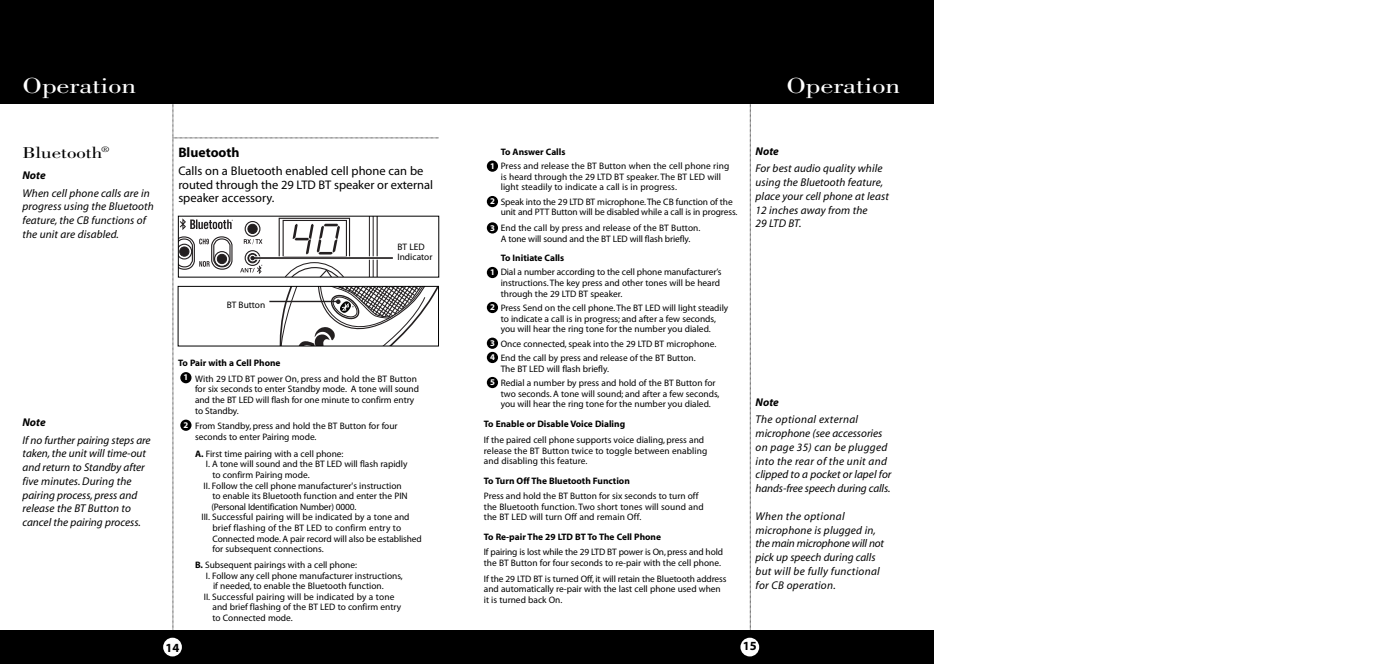
<style>
.page{position:relative;width:1384px;height:664px;background:#fff}
.page>*{position:absolute;margin:0;border:0;box-sizing:border-box;transform-origin:0 0}
.t1{font:22.5px "Bodoni";color:#fff;scale:1.3 1}
.t2{font:16.25px "Bodoni";color:#000;scale:1.3 1}
.t3{font:700 13.75px "Myriad";color:#000}
.t4{font:12.5px/13.8px "Myriad";color:#000}
.t5{font:700 12.5px "Myriad";color:#000}
.t6{font:italic 11.25px/13.8px "Myriad";letter-spacing:.01em;color:#000}
.t7{font:italic 700 11.25px "Myriad";color:#000}
.t8{font:9.38px/10.6px "Myriad";color:#000}
.t9{font:700 9.38px "Myriad";color:#000}
.t10{font:700 8.75px/14.2px "Myriad";color:#fff}
.s1{font-weight:700}
</style>
<div class="page">
<div style="left:0;top:0;width:934px;height:104px;background:#000"></div>
<svg style="left:750px;top:104px;width:1px;height:526px"></svg>
<div style="left:0;top:630px;width:934px;height:34px;background:#000"></div>
<div style="left:740px;top:637px;width:19px;height:19px;background:#fff;border-radius:50%"></div>
<div style="left:163px;top:637px;width:19px;height:19px;background:#fff;border-radius:50%"></div>
<svg style="left:173px;top:104px;width:266px;height:553px"></svg>
<div style="left:180px;top:372px;width:11px;height:11px;background:#000;border-radius:50%"></div>
<div style="left:180px;top:419px;width:11px;height:12px;background:#000;border-radius:50%"></div>
<div style="left:487px;top:160px;width:11px;height:12px;background:#000;border-radius:50%"></div>
<div style="left:487px;top:196px;width:11px;height:11px;background:#000;border-radius:50%"></div>
<div style="left:487px;top:222px;width:11px;height:11px;background:#000;border-radius:50%"></div>
<div style="left:487px;top:267px;width:11px;height:11px;background:#000;border-radius:50%"></div>
<div style="left:487px;top:302px;width:11px;height:11px;background:#000;border-radius:50%"></div>
<div style="left:487px;top:338px;width:11px;height:11px;background:#000;border-radius:50%"></div>
<div style="left:487px;top:352px;width:11px;height:11px;background:#000;border-radius:50%"></div>
<div style="left:487px;top:377px;width:11px;height:11px;background:#000;border-radius:50%"></div>
<h1 class="t1" style="left:22px;top:77px;width:89px">Operation</h1>
<h1 class="t1" style="left:786px;top:77px;width:89px">Operation</h1>
<h2 class="t2" style="left:22px;top:146px;width:69px">Bluetooth<sup>®</sup></h2>
<p class="t7" style="left:22px;top:171px;width:25px">Note</p>
<p class="t6" style="left:22px;top:187px;width:133px">When cell phone calls are in progress using the Bluetooth feature, the CB functions of the unit are disabled.</p>
<p class="t7" style="left:22px;top:418px;width:25px">Note</p>
<p class="t6" style="left:22px;top:434px;width:130px">If no further pairing steps are taken,the unit will time-out and return to Standby after five minutes.During the pairing process, press and release the BT Button to cancel the pairing process.</p>
<h3 class="t3" style="left:178px;top:147px;width:63px">Bluetooth</h3>
<h3 class="t4" style="left:178px;top:165px;width:256px">Calls on a Bluetooth enabled cell phone can be routed through the 29 LTD BT speaker or external speaker accessory.</h3>
<p class="t8" style="left:227px;top:300px;width:40px">BT Button</p>
<p class="t8" style="left:397px;top:242px;width:36px">BT LED<br>Indicator</p>
<p class="t9" style="left:178px;top:360px;width:104px">To Pair with a Cell Phone</p>
<p class="t8" style="left:195px;top:374px;width:225px">With 29 LTD BT power On, press and hold the BT Button for six seconds to enter Standby mode. A tone will sound and the BT LED will flash for one minute to confirm entry to Standby.</p>
<p class="t8" style="left:195px;top:421px;width:204px">From Standby, press and hold the BT Button for four seconds to enter Pairing mode.</p>
<p class="t8" style="left:195px;top:449px;width:150px"><span class="s1">A.</span> First time pairing with a cell phone:</p>
<p class="t8" style="left:206px;top:459px;width:203px">I. A tone will sound and the BT LED will flash rapidly</p>
<p class="t8" style="left:212px;top:470px;width:99px">to confirm Pairing mode.</p>
<p class="t8" style="left:204px;top:481px;width:200px">II. Follow the cell phone manufacturer's instruction</p>
<p class="t8" style="left:212px;top:491px;width:197px">to enable its Bluetooth function and enter the PIN</p>
<p class="t8" style="left:211px;top:502px;width:147px">(Personal Identification Number) 0000.</p>
<p class="t8" style="left:201px;top:513px;width:210px">III. Successful pairing will be indicated by a tone and</p>
<p class="t8" style="left:212px;top:523px;width:190px">brief flashing of the BT LED to confirm entry to</p>
<p class="t8" style="left:212px;top:534px;width:211px">Connected mode.A pair record will also be established</p>
<p class="t8" style="left:212px;top:544px;width:113px">for subsequent connections.</p>
<p class="t8" style="left:195px;top:560px;width:164px"><span class="s1">B.</span> Subsequent pairings with a cell phone:</p>
<p class="t8" style="left:206px;top:571px;width:198px">I. Follow any cell phone manufacturer instructions,</p>
<p class="t8" style="left:213px;top:581px;width:172px">if needed, to enable the Bluetooth function.</p>
<p class="t8" style="left:204px;top:592px;width:192px">II. Successful pairing will be indicated by a tone</p>
<p class="t8" style="left:212px;top:603px;width:190px">and brief flashing of the BT LED to confirm entry</p>
<p class="t8" style="left:212px;top:613px;width:82px">to Connected mode.</p>
<p class="t10" style="left:183px;top:371px;width:6px">1</p>
<p class="t10" style="left:183px;top:419px;width:6px">2</p>
<p class="t9" style="left:501px;top:148px;width:66px">To Answer Calls</p>
<p class="t8" style="left:501px;top:161px;width:230px">Press and release the BT Button when the cell phone ring is heard through the 29 LTD BT speaker. The BT LED will light steadily to indicate a call is in progress.</p>
<p class="t8" style="left:501px;top:197px;width:238px">Speak into the 29 LTD BT microphone.The CB function of the unit and PTT Button will be disabled while a call is in progress.</p>
<p class="t8" style="left:501px;top:223px;width:201px">End the call by press and release of the BT Button.<br>A tone will sound and the BT LED will flash briefly.</p>
<p class="t9" style="left:501px;top:254px;width:65px">To Initiate Calls</p>
<p class="t8" style="left:501px;top:268px;width:222px">Dial a number according to the cell phone manufacturer’s instructions.The key press and other tones will be heard through the 29 LTD BT speaker.</p>
<p class="t8" style="left:501px;top:303px;width:229px">Press Send on the cell phone.The BT LED will light steadily to indicate a call is in progress; and after a few seconds, you will hear the ring tone for the number you dialed.</p>
<p class="t8" style="left:501px;top:337px;width:217px;line-height:14.4px">Once connected, speak into the 29 LTD BT microphone.<br>End the call by press and release of the BT Button.</p>
<p class="t8" style="left:501px;top:362px;width:216px;line-height:14.4px">The BT LED will flash briefly.<br>Redial a number by press and hold of the BT Button for</p>
<p class="t8" style="left:501px;top:389px;width:220px">two seconds. A tone will sound; and after a few seconds, you will hear the ring tone for the number you dialed.</p>
<p class="t10" style="left:490px;top:160px;width:6px">1</p>
<p class="t10" style="left:490px;top:195px;width:6px">2</p>
<p class="t10" style="left:490px;top:221px;width:6px">3</p>
<p class="t10" style="left:490px;top:266px;width:6px">1</p>
<p class="t10" style="left:490px;top:301px;width:6px">2</p>
<p class="t10" style="left:490px;top:337px;width:6px">3<br>4</p>
<p class="t10" style="left:490px;top:376px;width:6px">5</p>
<p class="t9" style="left:484px;top:420px;width:143px">To Enable or Disable Voice Dialing</p>
<p class="t8" style="left:484px;top:435px;width:225px">If the paired cell phone supports voice dialing, press and release the BT Button twice to toggle between enabling and disabling this feature.</p>
<p class="t9" style="left:484px;top:477px;width:148px">To Turn Off The Bluetooth Function</p>
<p class="t8" style="left:484px;top:491px;width:221px">Press and hold the BT Button for six seconds to turn off the Bluetooth function. Two short tones will sound and the BT LED will turn Off and remain Off.</p>
<p class="t9" style="left:484px;top:533px;width:179px">To Re-pair The 29 LTD BT To The Cell Phone</p>
<p class="t8" style="left:484px;top:548px;width:241px">If pairing is lost while the 29 LTD BT power is On,press and hold the BT Button for four seconds to re-pair with the cell phone.</p>
<p class="t8" style="left:484px;top:574px;width:244px">If the 29 LTD BT is turned Off, it will retain the Bluetooth address and automatically re-pair with the last cell phone used when it is turned back On.</p>
<p class="t7" style="left:755px;top:147px;width:25px">Note</p>
<p class="t6" style="left:755px;top:163px;width:135px">For best audio quality while using the Bluetooth feature, place your cell phone at least<br>12 inches away from the<br>29 LTD BT.</p>
<p class="t7" style="left:755px;top:398px;width:25px">Note</p>
<p class="t6" style="left:755px;top:414px;width:137px">The optional external microphone (see accessories on page 35) can be plugged into the rear of the unit and clipped to a pocket or lapel for hands-free speech during calls.</p>
<p class="t6" style="left:755px;top:510px;width:130px">When the optional microphone is plugged in, the main microphone will not pick up speech during calls but will be fully functional for CB operation.</p>
<h3 class="t5" style="left:166px;top:642px;width:15px">14</h3>
<h3 class="t5" style="left:743px;top:641px;width:15px">15</h3>
</div>
